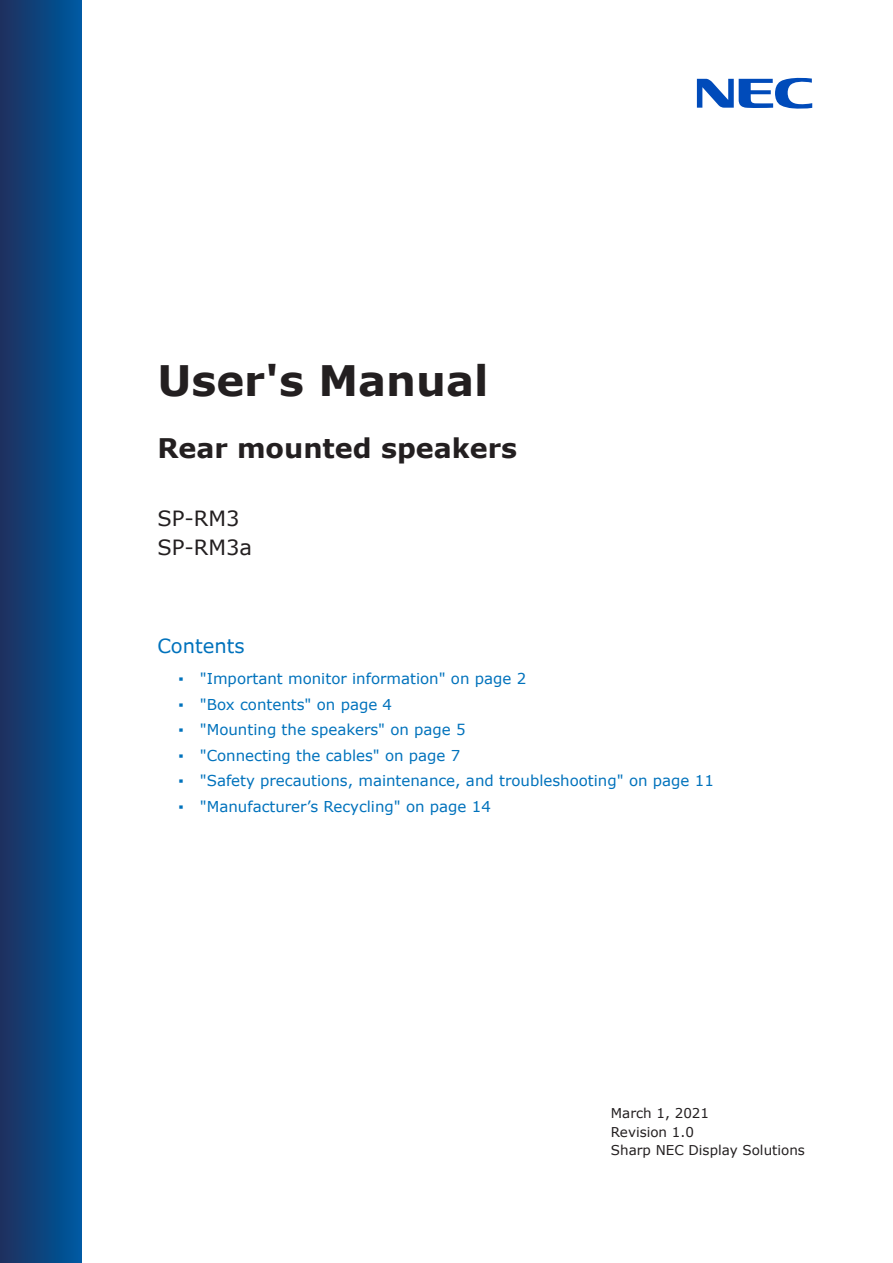
<style>
.page{position:relative;width:893px;height:1263px;background:#fff}
.page>*{position:absolute;margin:0;border:0;box-sizing:border-box;transform-origin:0 0}
.t1{font:700 42px "Verdana";color:#231f20}
.Subtitle{font:700 27px "Verdana";color:#231f20}
.Subtitle_Model_List{font:21px "Verdana";color:#231f20}
.Head_3{font:19.5px "Verdana Pro";color:#0072bc}
.t2{font:15px "Verdana";color:#0072bc}
.Body__No_Space{font:13.5px "Verdana";color:#231f20}
</style>
<div class="page">
<div style="left:0;top:0;width:81px;height:1263px;background:linear-gradient(to right,#1f2f5d,#0059a0)"></div>
<svg style="left:697px;top:78px;width:115px;height:31px"></svg>
<p class="t1" style="left:157px;top:351px;width:333px">User's Manual</p>
<p class="Subtitle" style="left:157px;top:429px;width:361px">Rear mounted speakers</p>
<p class="Subtitle_Model_List" style="left:157px;top:503px;width:84px">SP-RM3</p>
<p class="Subtitle_Model_List" style="left:157px;top:533px;width:96px">SP-RM3a</p>
<p class="Head_3" style="left:157px;top:634px;width:89px">Contents</p>
<p class="t2" style="left:179px;top:668px;width:349px">▪ "Important monitor information" on page 2</p>
<p class="t2" style="left:179px;top:694px;width:215px">▪ "Box contents" on page 4</p>
<p class="t2" style="left:179px;top:719px;width:289px">▪ "Mounting the speakers" on page 5</p>
<p class="t2" style="left:179px;top:745px;width:283px">▪ "Connecting the cables" on page 7</p>
<p class="t2" style="left:179px;top:770px;width:537px">▪ "Safety precautions, maintenance, and troubleshooting" on page 11</p>
<p class="t2" style="left:179px;top:796px;width:314px">▪ "Manufacturer’s Recycling" on page 14</p>
<p class="Body__No_Space" style="left:611px;top:1104px;width:100px">March 1, 2021</p>
<p class="Body__No_Space" style="left:611px;top:1122px;width:85px">Revision 1.0</p>
<p class="Body__No_Space" style="left:611px;top:1141px;width:196px">Sharp NEC Display Solutions</p>
</div>
